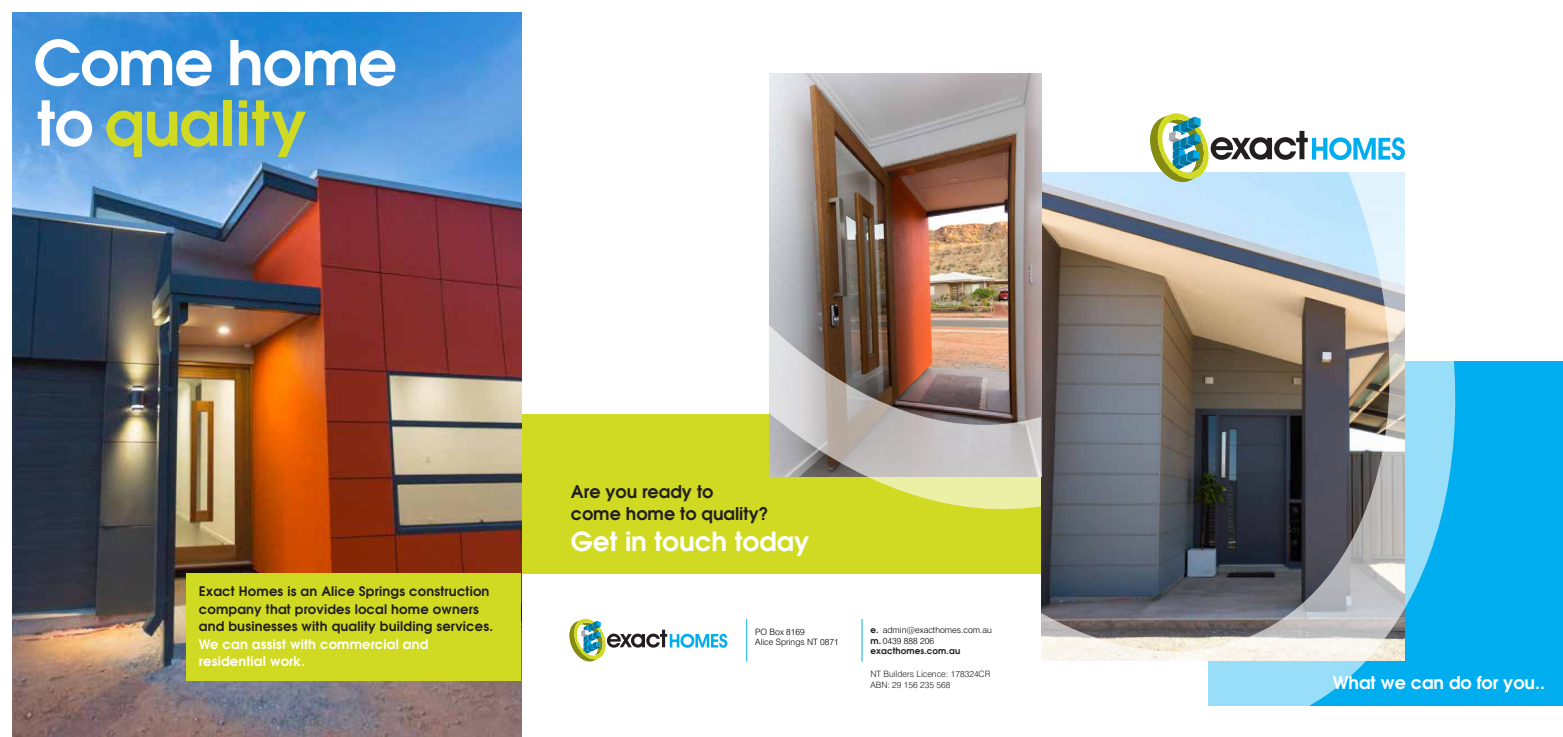
<style>
.page{position:relative;width:1563px;height:737px;background:#fff}
.page>*{position:absolute;margin:0;border:0;box-sizing:border-box;transform-origin:0 0}
.t1{font:600 61.25px/60.4px "Avant Garde";letter-spacing:-.02em;color:#fff}
.t2{font:600 26.25px "Avant Garde";color:#fff}
.t3{font:600 17.5px/22.8px "Avant Garde";color:#231f20}
.t4{font:600 17.5px "Avant Garde";color:#fff}
.t5{font:600 13.12px/17.5px "Avant Garde";letter-spacing:.015em;color:#231f20}
.t6{font:600 13.12px/17.5px "Avant Garde";letter-spacing:.015em;color:#fff}
.t7{font:300 8.75px/10.5px "Swiss 721 BT";color:#000}
.t8{font:300 8.75px/10.5px "Swiss 721 BT";color:#231f20}
.t9{font:600 8.75px "Avant Garde";letter-spacing:.01em;color:#231f20}
.s1{color:#d1da22}
.s2{font-family:"Avant Garde";font-weight:600;color:#231f20}
</style>
<div class="page">
<div style="left:521px;top:414px;width:554px;height:159px;background:#d1da22"></div>
<img style="left:12px;top:12px;width:509px;height:725px">
<div style="left:186px;top:573px;width:335px;height:108px;background:#d1da22"></div>
<svg style="left:569px;top:618px;width:158px;height:43px"></svg>
<hr style="left:746px;top:619px;width:1px;height:42px;background:#00aeef">
<hr style="left:861px;top:619px;width:1px;height:42px;background:#00aeef">
<div style="left:1209px;top:361px;width:354px;height:345px;background:#00aeef"></div>
<img style="left:1042px;top:172px;width:414px;height:534px">
<svg style="left:1150px;top:113px;width:255px;height:69px"></svg>
<img style="left:769px;top:73px;width:271px;height:437px">
<h1 class="t1" style="left:33px;top:31px;width:365px">Come home to <span class="s1">quality</span></h1>
<p class="t5" style="left:199px;top:582px;width:296px">Exact Homes is an Alice Springs construction company that provides local home owners and businesses with quality building services.</p>
<p class="t6" style="left:199px;top:635px;width:231px">We can assist with commercial and residential work.</p>
<h3 class="t3" style="left:571px;top:479px;width:199px">Are you ready to<br>come home to quality?</h3>
<h2 class="t2" style="left:571px;top:524px;width:240px">Get in touch today</h2>
<p class="t7" style="left:755px;top:626px;width:85px">PO Box 8169<br>Alice Springs NT 0871</p>
<p class="t7" style="left:870px;top:625px;width:123px"><span class="s2">e.</span> admin@exacthomes.com.au <span class="s2">m.</span> 0439 888 206</p>
<p class="t9" style="left:870px;top:645px;width:91px">exacthomes.com.au</p>
<p class="t8" style="left:870px;top:668px;width:122px">NT Builders Licence: 178324CR<br>ABN: 29 156 235 568</p>
<h3 class="t4" style="left:1332px;top:671px;width:214px">What we can do for you..</h3>
</div>
